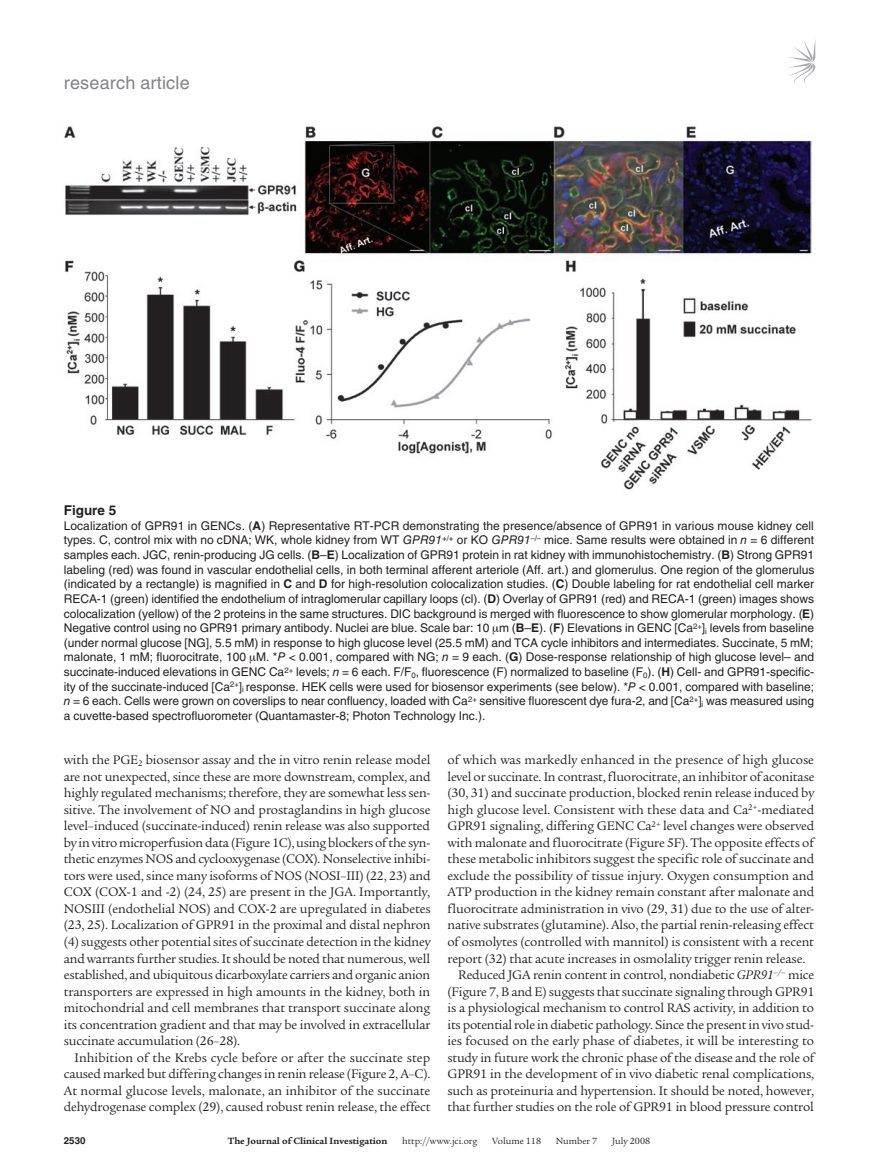
<style>
.page{position:relative;width:878px;height:1174px;background:#fff}
.page>*{position:absolute;margin:0;border:0;box-sizing:border-box;transform-origin:0 0}
.t1{font:18px "Helvetica LT Std";letter-spacing:.01em;color:#808285}
.t2{font:13.5px/16.5px "Legacy Serif Std";letter-spacing:-.01em;color:#231f20;text-align:justify}
.t3{font:700 13.5px "Helvetica LT Std";color:#231f20}
.t4{font:12px/14.7px "Helvetica LT Std";color:#231f20;text-align:justify}
.t5{font:9.75px "Legacy Serif Std";color:#231f20}
.t6{font:700 9.75px "Legacy Serif Std";color:#231f20}
.t7{font:700 9.75px "Helvetica LT Std";color:#231f20}
.s1{font-weight:700}
.s2{font-style:italic}
</style>
<div class="page">
<svg style="left:789px;top:41px;width:26px;height:44px"></svg>
<img style="left:64px;top:126px;width:747px;height:364px">
<h1 class="t1" style="left:64px;top:72px;width:127px">research article</h1>
<p class="t3" style="left:64px;top:502px;width:54px">Figure 5</p>
<p class="t4" style="left:64px;top:518px;width:752px">Localization of GPR91 in GENCs. (<span class="s1">A</span>) Representative RT-PCR demonstrating the presence/absence of GPR91 in various mouse kidney cell types. C, control mix with no cDNA; WK, whole kidney from WT <span class="s2">GPR91</span><sup>+/+</sup> or KO <span class="s2">GPR91</span><sup>–/–</sup> mice. Same results were obtained in <span class="s2">n</span> = 6 different samples each. JGC, renin-producing JG cells. (<span class="s1">B</span>–<span class="s1">E</span>) Localization of GPR91 protein in rat kidney with immunohistochemistry. (<span class="s1">B</span>) Strong GPR91 labeling (red) was found in vascular endothelial cells, in both terminal afferent arteriole (Aff. art.) and glomerulus. One region of the glomerulus (indicated by a rectangle) is magnified in <span class="s1">C</span> and <span class="s1">D</span> for high-resolution colocalization studies. (<span class="s1">C</span>) Double labeling for rat endothelial cell marker RECA-1 (green) identified the endothelium of intraglomerular capillary loops (cl). (<span class="s1">D</span>) Overlay of GPR91 (red) and RECA-1 (green) images shows colocalization (yellow) of the 2 proteins in the same structures. DIC background is merged with fluorescence to show glomerular morphology. (<span class="s1">E</span>)<br>Negative control using no GPR91 primary antibody. Nuclei are blue. Scale bar: 10 m (<span class="s1">B</span>–<span class="s1">E</span>). (<span class="s1">F</span>) Elevations in GENC [Ca<sup>2+</sup>]<sub>i</sub> levels from baseline (under normal glucose [NG], 5.5 mM) in response to high glucose level (25.5 mM) and TCA cycle inhibitors and intermediates. Succinate, 5 mM; malonate, 1 mM; fluorocitrate, 100 M. *<span class="s2">P</span> &lt; 0.001, compared with NG; <span class="s2">n</span> = 9 each. (<span class="s1">G</span>) Dose-response relationship of high glucose level– and succinate-induced elevations in GENC Ca<sup>2+</sup> levels; <span class="s2">n</span> = 6 each. F/F<sub>0</sub>, fluorescence (F) normalized to baseline (F<sub>0</sub>). (<span class="s1">H</span>) Cell- and GPR91-specific&shy;ity of the succinate-induced [Ca<sup>2+</sup>]<sub>i</sub> response. HEK cells were used for biosensor experiments (see below). *<span class="s2">P</span> &lt; 0.001, compared with baseline; <span class="s2">n</span> = 6 each. Cells were grown on coverslips to near confluency, loaded with Ca<sup>2+</sup> sensitive fluorescent dye fura-2, and [Ca<sup>2+</sup>]<sub>i</sub> was measured using a cuvette-based spectrofluorometer (Quantamaster-8; Photon Technology Inc.).</p>
<p class="t2" style="left:64px;top:752px;width:368px">with the PGE<sub>2</sub> biosensor assay and the in vitro renin release model are not unexpected, since these are more downstream, complex, and highly regulated mechanisms; therefore, they are somewhat less sen&shy;sitive. The involvement of NO and prostaglandins in high glucose level–induced (succinate-induced) renin release was also supported by in vitro microperfusion data (Figure 1C), using blockers of the syn&shy;thetic enzymes NOS and cyclooxygenase (COX). Nonselective inhibi&shy;tors were used, since many isoforms of NOS (NOSI–III) (22, 23) and COX (COX-1 and -2) (24, 25) are present in the JGA. Importantly, NOSIII (endothelial NOS) and COX-2 are upregulated in diabetes (23, 25). Localization of GPR91 in the proximal and distal nephron (4) suggests other potential sites of succinate detection in the kidney and warrants further studies. It should be noted that numerous, well established, and ubiquitous dicarboxylate carriers and organic anion transporters are expressed in high amounts in the kidney, both in mitochondrial and cell membranes that transport succinate along its concentration gradient and that may be involved in extracellular succinate accumulation (26–28).</p>
<p class="t2" style="left:64px;top:1049px;width:368px;text-indent:11px">Inhibition of the Krebs cycle before or after the succinate step caused marked but differing changes in renin release (Figure 2, A–C).<br>At normal glucose levels, malonate, an inhibitor of the succinate dehydrogenase complex (29), caused robust renin release, the effect</p>
<p class="t2" style="left:447px;top:752px;width:368px">of which was markedly enhanced in the presence of high glucose</p>
<p class="t2" style="left:447px;top:768px;width:368px">level or succinate. In contrast, fluorocitrate, an inhibitor of aconitase</p>
<p class="t2" style="left:447px;top:785px;width:368px">(30, 31) and succinate production, blocked renin release induced by</p>
<p class="t2" style="left:447px;top:801px;width:368px">high glucose level. Consistent with these data and Ca<sup>2+</sup>-mediated</p>
<p class="t2" style="left:447px;top:818px;width:368px">GPR91 signaling, differing GENC Ca<sup>2+</sup> level changes were observed</p>
<p class="t2" style="left:447px;top:834px;width:368px">with malonate and fluorocitrate (Figure 5F). The opposite effects of</p>
<p class="t2" style="left:447px;top:851px;width:368px">these metabolic inhibitors suggest the specific role of succinate and</p>
<p class="t2" style="left:447px;top:867px;width:368px">exclude the possibility of tissue injury. Oxygen consumption and</p>
<p class="t2" style="left:447px;top:884px;width:368px">ATP production in the kidney remain constant after malonate and</p>
<p class="t2" style="left:447px;top:900px;width:368px">fluorocitrate administration in vivo (29, 31) due to the use of alter-</p>
<p class="t2" style="left:447px;top:917px;width:368px">native substrates (glutamine). Also, the partial renin-releasing effect</p>
<p class="t2" style="left:447px;top:933px;width:368px">of osmolytes (controlled with mannitol) is consistent with a recent</p>
<p class="t2" style="left:447px;top:950px;width:359px">report (32) that acute increases in osmolality trigger renin release.</p>
<p class="t2" style="left:458px;top:966px;width:357px">Reduced JGA renin content in control, nondiabetic <span class="s2">GPR91</span><sup>–/–</sup> mice</p>
<p class="t2" style="left:447px;top:983px;width:368px">(Figure 7, B and E) suggests that succinate signaling through GPR91</p>
<p class="t2" style="left:447px;top:999px;width:368px">is a physiological mechanism to control RAS activity, in addition to</p>
<p class="t2" style="left:447px;top:1016px;width:368px">its potential role in diabetic pathology. Since the present in vivo stud-</p>
<p class="t2" style="left:447px;top:1032px;width:368px">ies focused on the early phase of diabetes, it will be interesting to</p>
<p class="t2" style="left:447px;top:1049px;width:368px">study in future work the chronic phase of the disease and the role of</p>
<p class="t2" style="left:447px;top:1065px;width:368px">GPR91 in the development of in vivo diabetic renal complications,</p>
<p class="t2" style="left:447px;top:1082px;width:368px">such as proteinuria and hypertension. It should be noted, however,</p>
<p class="t2" style="left:447px;top:1098px;width:368px">that further studies on the role of GPR91 in blood pressure control</p>
<p class="t7" style="left:64px;top:1134px;width:23px">2530</p>
<p class="t6" style="left:228px;top:1135px;width:161px">The Journal of Clinical Investigation</p>
<p class="t5" style="left:402px;top:1135px;width:77px">http://www.jci.org</p>
<p class="t5" style="left:492px;top:1135px;width:50px">Volume 118</p>
<p class="t5" style="left:555px;top:1135px;width:43px">Number 7</p>
<p class="t5" style="left:612px;top:1135px;width:40px">July 2008</p>
</div>
